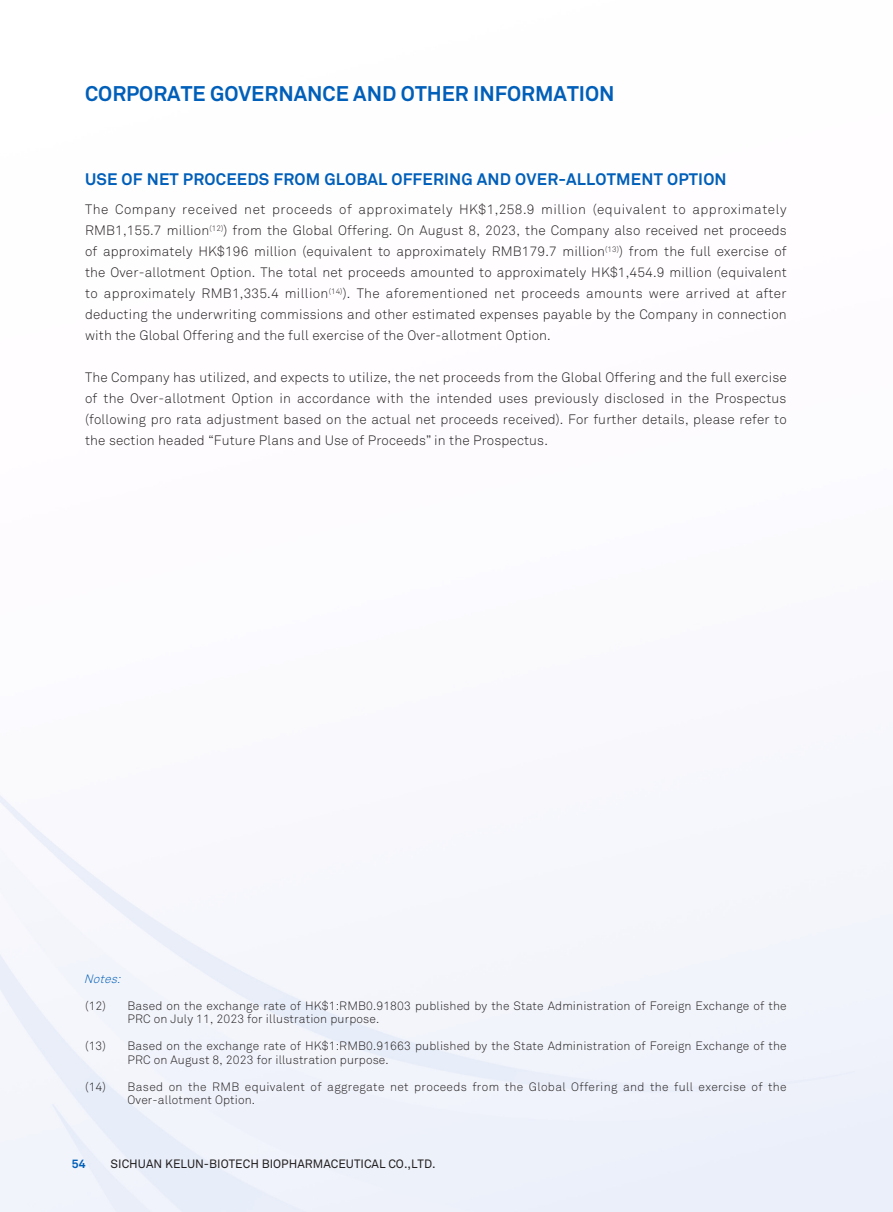
<style>
.page{position:relative;width:893px;height:1212px;background:#fff}
.page>*{position:absolute;margin:0;border:0;box-sizing:border-box;transform-origin:0 0}
.t1{font:700 21px "Akkurat Pro";color:#005fb9}
.t2{font:700 16.5px "Akkurat Pro";letter-spacing:.01em;color:#005fb9}
.t3{font:13.5px/21px "Akkurat Light Pro";letter-spacing:.01em;color:#231f20;text-align:justify}
.t4{font:12px/13.5px "Akkurat Light Pro";letter-spacing:.01em;color:#231f20}
.t5{font:12px "Akkurat Pro";color:#231f20}
.t6{font:italic 12px "Akkurat Light Pro";color:#005fb9}
.t7{font:700 12px "Akkurat Pro";color:#005fb9}
</style>
<div class="page">
<h1 class="t1" style="left:85px;top:81px;width:531px">CORPORATE GOVERNANCE AND OTHER INFORMATION</h1>
<p class="t2" style="left:85px;top:169px;width:643px">USE OF NET PROCEEDS FROM GLOBAL OFFERING AND OVER-ALLOTMENT OPTION</p>
<p class="t3" style="left:85px;top:199px;width:703px">The Company received net proceeds of approximately HK$1,258.9 million (equivalent to approximately RMB1,155.7 million<sup>(12)</sup>) from the Global Offering. On August 8, 2023, the Company also received net proceeds of approximately HK$196 million (equivalent to approximately RMB179.7 million<sup>(13)</sup>) from the full exercise of the Over-allotment Option. The total net proceeds amounted to approximately HK$1,454.9 million (equivalent to approximately RMB1,335.4 million<sup>(14)</sup>). The aforementioned net proceeds amounts were arrived at after deducting the underwriting commissions and other estimated expenses payable by the Company in connection with the Global Offering and the full exercise of the Over-allotment Option.</p>
<p class="t3" style="left:85px;top:367px;width:703px">The Company has utilized, and expects to utilize, the net proceeds from the Global Offering and the full exercise of the Over-allotment Option in accordance with the intended uses previously disclosed in the Prospectus (following pro rata adjustment based on the actual net proceeds received). For further details, please refer to the section headed “Future Plans and Use of Proceeds” in the Prospectus.</p>
<p class="t6" style="left:84px;top:971px;width:42px">Notes:</p>
<p class="t4" style="left:85px;top:999px;width:23px">(12)</p>
<p class="t4" style="left:128px;top:999px;width:661px">Based on the exchange rate of HK$1:RMB0.91803 published by the State Administration of Foreign Exchange of the<br>PRC on July 11, 2023 for illustration purpose.</p>
<p class="t4" style="left:85px;top:1039px;width:23px">(13)</p>
<p class="t4" style="left:128px;top:1039px;width:661px">Based on the exchange rate of HK$1:RMB0.91663 published by the State Administration of Foreign Exchange of the<br>PRC on August 8, 2023 for illustration purpose.</p>
<p class="t4" style="left:85px;top:1080px;width:23px">(14)</p>
<p class="t4" style="left:128px;top:1080px;width:661px">Based on the RMB equivalent of aggregate net proceeds from the Global Offering and the full exercise of the<br>Over-allotment Option.</p>
<p class="t7" style="left:72px;top:1156px;width:15px">54</p>
<p class="t5" style="left:111px;top:1157px;width:327px">SICHUAN KELUN-BIOTECH BIOPHARMACEUTICAL CO.,LTD.</p>
</div>
